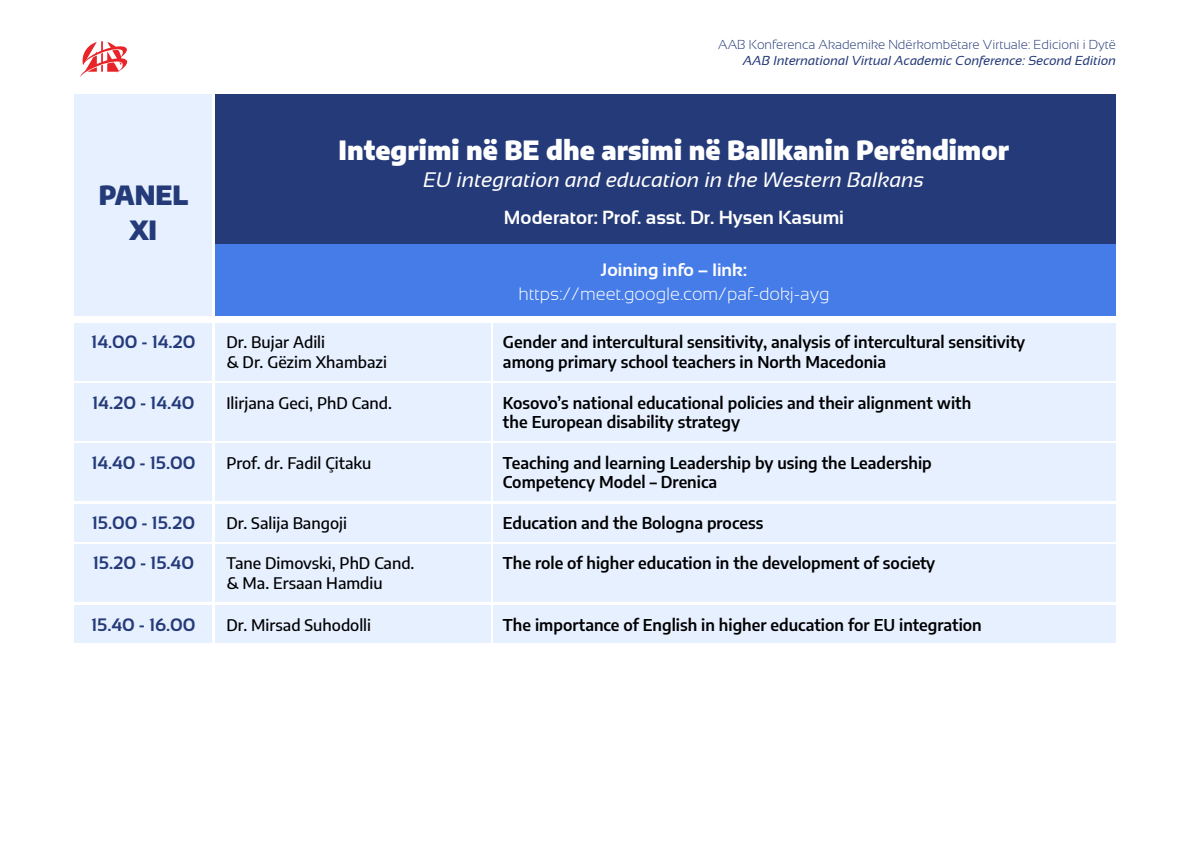
<style>
.page{position:relative;width:1191px;height:842px;background:#fff}
.page>*{position:absolute;margin:0;border:0;box-sizing:border-box;transform-origin:0 0}
.t1{font:900 26px "Encode Sans";color:#fff}
.t2{font:900 26px/35.5px "Encode Sans";color:#243a79;text-align:center}
.t3{font:italic 21px "Sansation";color:#fff}
.t4{font:700 19px "Sansation";color:#fff}
.t5{font:700 18px "Sansation";color:#243a79}
.t6{font:300 18px "Sansation";color:#fff}
.t7{font:700 18px "Sansation";color:#fff}
.t8{font:600 16px/19.2px "Encode Sans";color:#000}
.t9{font:500 16px/19.2px "Encode Sans";color:#000}
.t10{font:300 13px "Sansation";color:#243a79}
.t11{font:italic 13px "Sansation";color:#243a79}
</style>
<div class="page">
<div style="left:75px;top:323px;width:137px;height:58px;background:#e6f0ff"></div>
<div style="left:215px;top:323px;width:276px;height:58px;background:#e6f0ff"></div>
<div style="left:493px;top:323px;width:623px;height:58px;background:#e6f0ff"></div>
<div style="left:75px;top:383px;width:137px;height:58px;background:#e6f0ff"></div>
<div style="left:215px;top:383px;width:276px;height:58px;background:#e6f0ff"></div>
<div style="left:493px;top:383px;width:623px;height:58px;background:#e6f0ff"></div>
<div style="left:75px;top:444px;width:137px;height:57px;background:#e6f0ff"></div>
<div style="left:215px;top:444px;width:276px;height:57px;background:#e6f0ff"></div>
<div style="left:493px;top:444px;width:623px;height:57px;background:#e6f0ff"></div>
<div style="left:75px;top:544px;width:137px;height:58px;background:#e6f0ff"></div>
<div style="left:215px;top:544px;width:276px;height:58px;background:#e6f0ff"></div>
<div style="left:493px;top:544px;width:623px;height:58px;background:#e6f0ff"></div>
<div style="left:75px;top:504px;width:137px;height:37px;background:#e6f0ff"></div>
<div style="left:215px;top:504px;width:276px;height:37px;background:#e6f0ff"></div>
<div style="left:493px;top:504px;width:623px;height:37px;background:#e6f0ff"></div>
<div style="left:75px;top:605px;width:137px;height:38px;background:#e6f0ff"></div>
<div style="left:215px;top:605px;width:276px;height:38px;background:#e6f0ff"></div>
<div style="left:493px;top:605px;width:623px;height:38px;background:#e6f0ff"></div>
<div style="left:215px;top:94px;width:901px;height:151px;background:#243a79"></div>
<div style="left:75px;top:94px;width:137px;height:222px;background:#e6f0ff"></div>
<div style="left:215px;top:245px;width:901px;height:71px;background:#467ce8"></div>
<svg style="left:80px;top:41px;width:48px;height:36px"></svg>
<h1 class="t2" style="left:99px;top:175px;width:91px">PANEL<br>XI</h1>
<p class="t10" style="left:718px;top:37px;width:399px">AAB Konferenca Akademike Ndërkombëtare Virtuale: Edicioni i Dytë</p>
<p class="t11" style="left:743px;top:53px;width:374px">AAB International Virtual Academic Conference: Second Edition</p>
<h1 class="t1" style="left:338px;top:129px;width:672px">Integrimi në BE dhe arsimi në Ballkanin Perëndimor</h1>
<h2 class="t3" style="left:424px;top:168px;width:502px">EU integration and education in the Western Balkans</h2>
<p class="t4" style="left:504px;top:207px;width:342px">Moderator: Prof. asst. Dr. Hysen Kasumi</p>
<p class="t7" style="left:601px;top:260px;width:148px">Joining info – link:</p>
<p class="t6" style="left:518px;top:284px;width:313px">https://meet.google.com/paf-dokj-ayg</p>
<p class="t5" style="left:91px;top:332px;width:106px">14.00 - 14.20</p>
<p class="t9" style="left:226px;top:332px;width:162px">Dr. Bujar Adili<br>&amp; Dr. Gëzim Xhambazi</p>
<p class="t8" style="left:503px;top:332px;width:523px">Gender and intercultural sensitivity, analysis of intercultural sensitivity among primary school teachers in North Macedonia</p>
<p class="t5" style="left:92px;top:392px;width:104px">14.20 - 14.40</p>
<p class="t9" style="left:226px;top:392px;width:167px">Ilirjana Geci, PhD Cand.</p>
<p class="t8" style="left:503px;top:392px;width:470px">Kosovo’s national educational policies and their alignment with the European disability strategy</p>
<p class="t5" style="left:91px;top:453px;width:106px">14.40 - 15.00</p>
<p class="t9" style="left:226px;top:453px;width:146px">Prof. dr. Fadil Çitaku</p>
<p class="t8" style="left:503px;top:453px;width:430px">Teaching and learning Leadership by using the Leadership<br>Competency Model – Drenica</p>
<p class="t5" style="left:92px;top:513px;width:105px">15.00 - 15.20</p>
<p class="t9" style="left:226px;top:513px;width:122px">Dr. Salija Bangoji</p>
<p class="t8" style="left:503px;top:513px;width:262px">Education and the Bologna process</p>
<p class="t5" style="left:93px;top:553px;width:103px">15.20 - 15.40</p>
<p class="t9" style="left:226px;top:553px;width:190px">Tane Dimovski, PhD Cand. &amp; Ma. Ersaan Hamdiu</p>
<p class="t8" style="left:503px;top:553px;width:434px">The role of higher education in the development of society</p>
<p class="t5" style="left:91px;top:615px;width:106px">15.40 - 16.00</p>
<p class="t9" style="left:226px;top:615px;width:146px">Dr. Mirsad Suhodolli</p>
<p class="t8" style="left:503px;top:614px;width:480px">The importance of English in higher education for EU integration</p>
</div>
